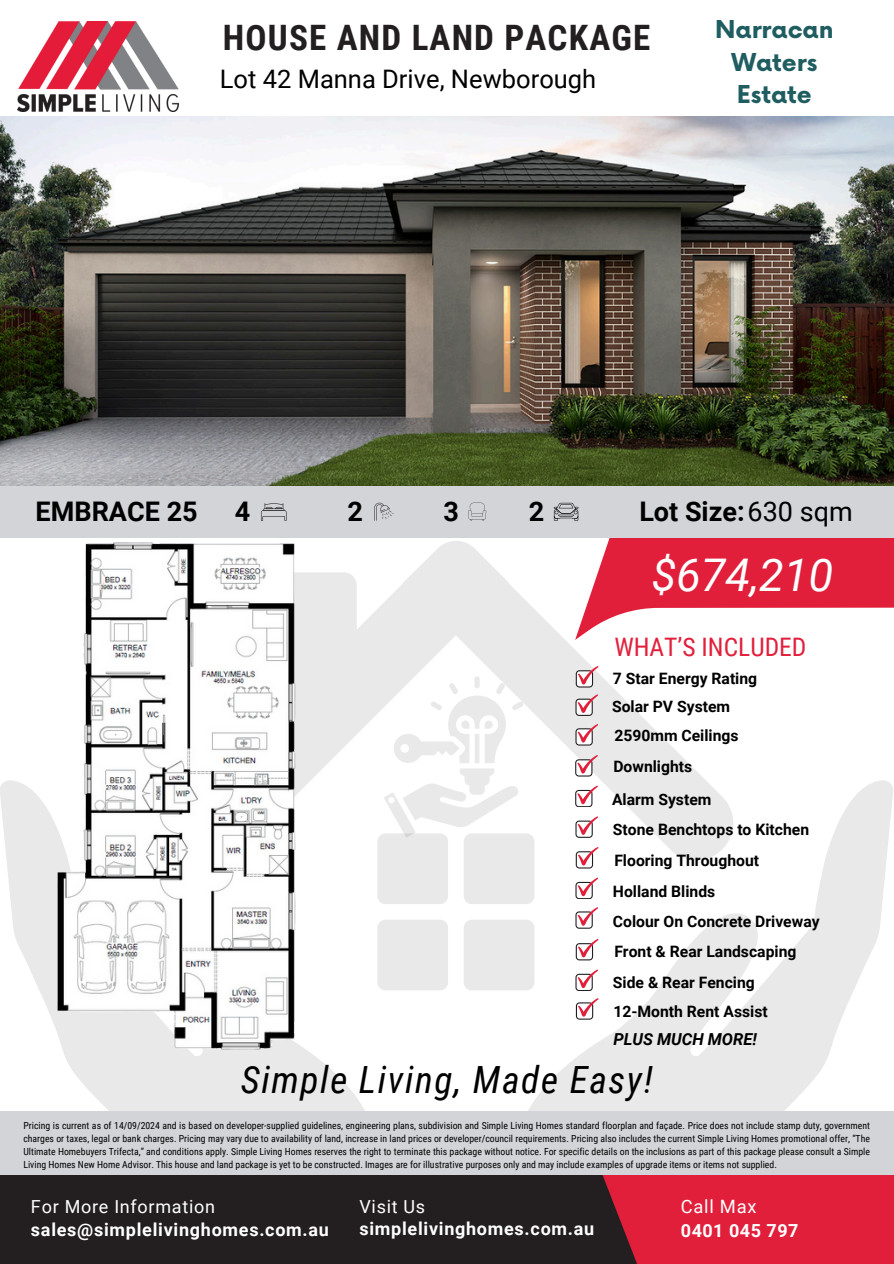
<style>
.page{position:relative;width:894px;height:1264px;background:#fff}
.page>*{position:absolute;margin:0;border:0;box-sizing:border-box;transform-origin:0 0}
.t1{font:italic 45px "Roboto";color:#fff}
.t2{font:italic 37.5px "Roboto Condensed";letter-spacing:.04em;color:#000}
.t3{font:700 34.95px "Roboto Condensed";letter-spacing:.035em;color:#231f20}
.t4{font:700 27px "Roboto";color:#000}
.t5{font:25.5px "Roboto";color:#000}
.t6{font:25.5px "Roboto Condensed";color:#e11f3b}
.t7{font:700 24px "Now";color:#1f5d61}
.t8{font:18.45px "Roboto";letter-spacing:.04em;color:#fff}
.t9{font:700 18px "Roboto";letter-spacing:.04em;color:#fff}
.t10{font:18px "Roboto";letter-spacing:.04em;color:#fff}
.t11{font:italic 700 16.5px "Roboto";color:#000}
.t12{font:700 15.75px "Roboto";color:#000}
.t13{font:9.75px/13px "Roboto Condensed";color:#000;text-align:justify}
.s1{font-weight:400}
</style>
<div class="page">
<div style="left:736px;top:538px;width:157px;height:70px;background:#e11f3b"></div>
<svg style="left:0;top:780px;width:365px;height:331px"></svg>
<svg style="left:528px;top:780px;width:365px;height:331px"></svg>
<svg style="left:296px;top:538px;width:440px;height:325px"></svg>
<div style="left:377px;top:833px;width:71px;height:71px;background:#e9e9e9;border-radius:8px"></div>
<div style="left:463px;top:833px;width:71px;height:71px;background:#e9e9e9;border-radius:8px"></div>
<div style="left:463px;top:919px;width:71px;height:71px;background:#e9e9e9;border-radius:8px"></div>
<div style="left:377px;top:919px;width:71px;height:71px;background:#e9e9e9;border-radius:8px"></div>
<div style="left:296px;top:572px;width:60px;height:157px;background:#e9e9e9"></div>
<div style="left:0;top:1169px;width:893px;height:94px;background:#231f20"></div>
<div style="left:602px;top:1174px;width:291px;height:89px;background:#e11f3b"></div>
<img style="left:17px;top:22px;width:161px;height:90px">
<div style="left:0;top:484px;width:893px;height:54px;background:#d3d4d8"></div>
<svg style="left:374px;top:503px;width:19px;height:18px"></svg>
<svg style="left:261px;top:503px;width:25px;height:18px"></svg>
<svg style="left:468px;top:503px;width:18px;height:18px"></svg>
<svg style="left:553px;top:503px;width:25px;height:17px"></svg>
<div style="left:0;top:1111px;width:893px;height:63px;background:#d3d4d8"></div>
<svg style="left:384px;top:676px;width:139px;height:161px"></svg>
<svg style="left:575px;top:694px;width:22px;height:21px"></svg>
<svg style="left:575px;top:724px;width:22px;height:21px"></svg>
<svg style="left:575px;top:755px;width:22px;height:21px"></svg>
<svg style="left:575px;top:785px;width:22px;height:22px"></svg>
<svg style="left:575px;top:816px;width:22px;height:21px"></svg>
<svg style="left:575px;top:846px;width:23px;height:22px"></svg>
<svg style="left:575px;top:877px;width:22px;height:22px"></svg>
<svg style="left:575px;top:907px;width:22px;height:21px"></svg>
<svg style="left:575px;top:938px;width:23px;height:22px"></svg>
<svg style="left:575px;top:666px;width:23px;height:21px"></svg>
<svg style="left:575px;top:969px;width:22px;height:21px"></svg>
<svg style="left:575px;top:998px;width:23px;height:21px"></svg>
<img style="left:57px;top:542px;width:239px;height:507px">
<img style="left:0;top:116px;width:893px;height:369px">
<p class="t3" style="left:223px;top:18px;width:428px">HOUSE AND LAND PACKAGE</p>
<p class="t5" style="left:220px;top:64px;width:378px">Lot 42 Manna Drive, Newborough</p>
<h5 class="t7" style="left:715px;top:17px;width:120px">Narracan</h5>
<p class="t7" style="left:731px;top:49px;width:87px">Waters</p>
<p class="t7" style="left:736px;top:82px;width:76px">Estate</p>
<h6 class="t4" style="left:36px;top:496px;width:163px">EMBRACE 25</h6>
<p class="t4" style="left:639px;top:496px;width:215px">Lot Size:<span class="s1">630 sqm</span></p>
<p class="t4" style="left:234px;top:496px;width:17px">4</p>
<p class="t4" style="left:347px;top:496px;width:17px">2</p>
<p class="t4" style="left:443px;top:496px;width:17px">3</p>
<p class="t4" style="left:529px;top:496px;width:17px">2</p>
<p class="t1" style="left:651px;top:549px;width:183px">$674,210</p>
<p class="t6" style="left:614px;top:632px;width:193px">WHAT’S INCLUDED</p>
<h1 class="t12" style="left:612px;top:669px;width:146px">7 Star Energy Rating</h1>
<p class="t12" style="left:612px;top:697px;width:120px">Solar PV System</p>
<p class="t12" style="left:614px;top:727px;width:126px">2590mm Ceilings</p>
<p class="t12" style="left:613px;top:757px;width:80px">Downlights</p>
<p class="t12" style="left:612px;top:790px;width:101px">Alarm System</p>
<p class="t12" style="left:612px;top:820px;width:198px">Stone Benchtops to Kitchen</p>
<p class="t12" style="left:614px;top:851px;width:146px">Flooring Throughout</p>
<p class="t12" style="left:612px;top:882px;width:104px">Holland Blinds</p>
<p class="t12" style="left:612px;top:912px;width:208px">Colour On Concrete Driveway</p>
<p class="t12" style="left:614px;top:942px;width:183px">Front &amp; Rear Landscaping</p>
<p class="t12" style="left:612px;top:973px;width:143px">Side &amp; Rear Fencing</p>
<p class="t12" style="left:613px;top:1002px;width:156px">12-Month Rent Assist</p>
<p class="t11" style="left:613px;top:1029px;width:145px">PLUS MUCH MORE!</p>
<p class="t2" style="left:241px;top:1057px;width:413px">Simple Living, Made Easy!</p>
<p class="t13" style="left:23px;top:1118px;width:847px">Pricing is current as of 14/09/2024 and is based on developer-supplied guidelines, engineering plans, subdivision and Simple Living Homes standard floorplan and façade. Price does not include stamp duty, government charges or taxes, legal or bank charges. Pricing may vary due to availability of land, increase in land prices or developer/council requirements. Pricing also includes the current Simple Living Homes promotional offer, “The Ultimate Homebuyers Trifecta,” and conditions apply. Simple Living Homes reserves the right to terminate this package without notice. For specific details on the inclusions as part of this package please consult a Simple Living Homes New Home Advisor. This house and land package is yet to be constructed. Images are for illustrative purposes only and may include examples of upgrade items or items not supplied.</p>
<h4 class="t10" style="left:31px;top:1196px;width:185px">For More Information</h4>
<p class="t9" style="left:31px;top:1219px;width:299px">sales@simplelivinghomes.com.au</p>
<p class="t10" style="left:359px;top:1196px;width:67px">Visit Us</p>
<p class="t9" style="left:359px;top:1218px;width:236px">simplelivinghomes.com.au</p>
<p class="t8" style="left:680px;top:1196px;width:77px">Call Max</p>
<p class="t9" style="left:680px;top:1219px;width:119px">0401 045 797</p>
</div>
